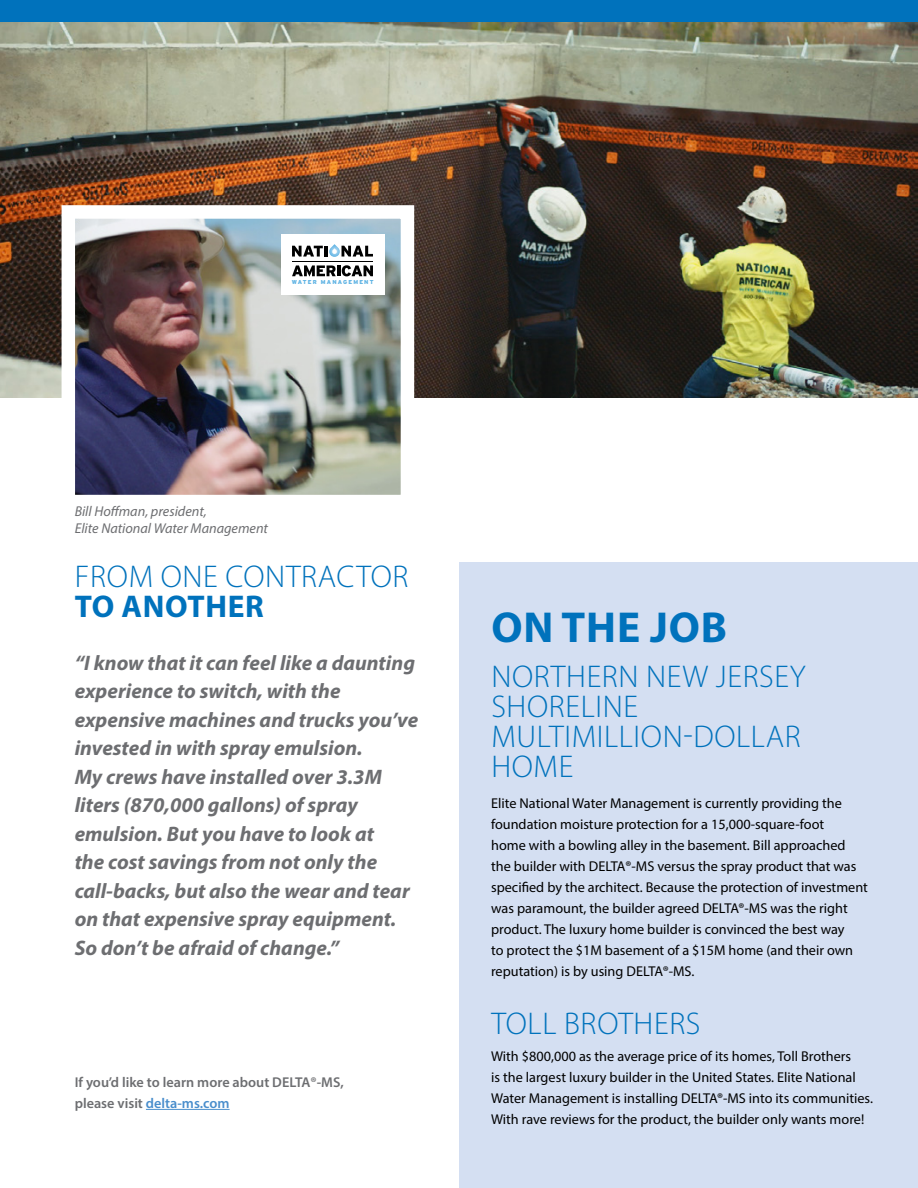
<style>
.page{position:relative;width:918px;height:1188px;background:#fff}
.page>*{position:absolute;margin:0;border:0;box-sizing:border-box;transform-origin:0 0}
.t1{font:700 43.5px "Myriad Pro";letter-spacing:.02em;color:#0072bc}
.t2{font:300 31.5px/30px "Myriad Pro";letter-spacing:.02em;color:#0072bc}
.t3{font:700 31.5px "Myriad Pro";letter-spacing:.02em;color:#0072bc}
.t4{font:italic 700 21px/28.5px "Myriad Pro";color:#6d6e71}
.t5{font:14.25px/21px "Myriad Pro";color:#000}
.t6{font:600 14.25px/21px "Myriad Pro";color:#6d6e71}
.t7{font:italic 14.25px/16.5px "Myriad Pro";color:#6d6e71}
.t8{font:900 5.7px "Interstate";letter-spacing:.2em;color:#61b4e4}
.s1{color:#4a8ecc}
</style>
<div class="page">
<img style="left:1px;top:22px;width:917px;height:375px">
<div style="left:1px;top:0;width:917px;height:22px;background:#0072bc"></div>
<hr style="left:146px;top:1109px;width:84px;height:1px;background:#4a8ecc">
<img style="left:77px;top:220px;width:322px;height:273px">
<div style="left:62px;top:205px;width:352px;height:303px;border:14px solid #fff"></div>
<div style="left:459px;top:563px;width:459px;height:625px;background:#d4dff2"></div>
<div style="left:281px;top:234px;width:104px;height:61px;background:#fff"></div>
<svg style="left:292px;top:265px;width:81px;height:12px"></svg>
<svg style="left:292px;top:244px;width:81px;height:13px"></svg>
<hr style="left:292px;top:261px;width:81px;height:1px;background:#000">
<p class="t8" style="left:292px;top:279px;width:83px">WATER MANAGEMENT</p>
<p class="t7" style="left:75px;top:503px;width:195px">Bill Hoffman, president,<br>Elite National Water Management</p>
<h2 class="t2" style="left:75px;top:561px;width:335px">FROM ONE CONTRACTOR</h2>
<h2 class="t3" style="left:75px;top:585px;width:190px">TO ANOTHER</h2>
<p class="t4" style="left:75px;top:648px;width:345px">“I know that it can feel like a daunting experience to switch, with the expensive machines and trucks you’ve invested in with spray emulsion.<br>My crews have installed over 3.3M liters (870,000 gallons) of spray emulsion. But you have to look at<br>the cost savings from not only the call-backs, but also the wear and tear on that expensive spray equipment.<br>So don’t be afraid of change.”</p>
<p class="t6" style="left:75px;top:1071px;width:271px">If you’d like to learn more about DELTA®-MS, please visit <span class="s1">delta-ms.com</span></p>
<h1 class="t1" style="left:492px;top:599px;width:237px">ON THE JOB</h1>
<h2 class="t2" style="left:491px;top:662px;width:316px">NORTHERN NEW JERSEY<br>SHORELINE<br>MULTIMILLION-DOLLAR<br>HOME</h2>
<p class="t5" style="left:491px;top:792px;width:378px">Elite National Water Management is currently providing the foundation moisture protection for a 15,000-square-foot<br>home with a bowling alley in the basement. Bill approached the builder with DELTA®-MS versus the spray product that was specified by the architect. Because the protection of investment was paramount, the builder agreed DELTA®-MS was the right product. The luxury home builder is convinced the best way<br>to protect the $1M basement of a $15M home (and their own reputation) is by using DELTA®-MS.</p>
<h2 class="t2" style="left:491px;top:1008px;width:211px">TOLL BROTHERS</h2>
<p class="t5" style="left:491px;top:1046px;width:383px">With $800,000 as the average price of its homes, Toll Brothers<br>is the largest luxury builder in the United States. Elite National Water Management is installing DELTA®-MS into its communities.<br>With rave reviews for the product, the builder only wants more!</p>
</div>
